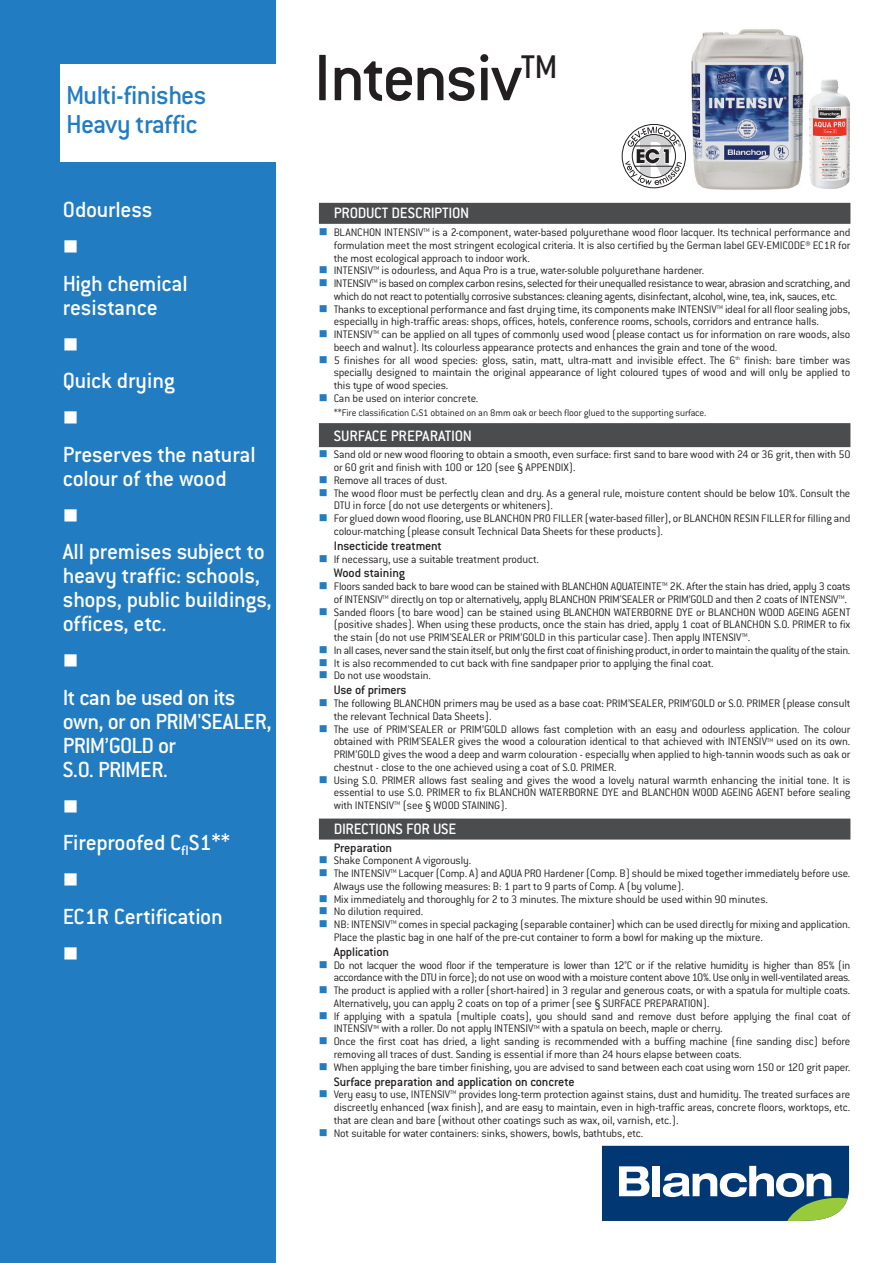
<style>
.page{position:relative;width:893px;height:1263px;background:#fff}
.page>*{position:absolute;margin:0;border:0;box-sizing:border-box;transform-origin:0 0}
.t1{font:500 72px "Conduit ITC";letter-spacing:-.03em;color:#231f20}
.t2{font:500 28.5px/28.5px "Conduit ITC";letter-spacing:-.025em;color:#227cc1}
.t3{font:500 24px/24px "Conduit ITC";letter-spacing:-.015em;color:#fff}
.t4{font:500 16.5px "Conduit ITC";letter-spacing:-.015em;color:#fff}
.t5{font:500 13.5px "Conduit ITC";letter-spacing:-.015em;color:#231f20}
.t6{font:300 12px/12.8px "Conduit ITC";letter-spacing:-.015em;color:#231f20}
.t7{font:300 10.5px "Conduit ITC";letter-spacing:-.015em;color:#231f20}
.s1{font-size:5.25px}
</style>
<div class="page">
<div style="left:0;top:0;width:276px;height:1263px;background:#227cc1"></div>
<svg style="left:602px;top:1146px;width:247px;height:75px"></svg>
<div style="left:319px;top:203px;width:531px;height:21px;background:#4b4c4d"></div>
<div style="left:319px;top:423px;width:531px;height:24px;background:#4b4c4d"></div>
<div style="left:319px;top:818px;width:531px;height:21px;background:#4b4c4d"></div>
<img style="left:691px;top:29px;width:113px;height:161px">
<img style="left:809px;top:80px;width:41px;height:109px">
<svg style="left:622px;top:124px;width:64px;height:64px"></svg>
<div style="left:61px;top:64px;width:220px;height:98px;background:#fff"></div>
<h2 class="t2" style="left:66px;top:84px;width:141px">Multi-finishes<br>Heavy traffic</h2>
<h3 class="t3" style="left:63px;top:200px;width:91px">Odourless</h3>
<h3 class="t3" style="left:63px;top:274px;width:127px">High chemical resistance</h3>
<h3 class="t3" style="left:63px;top:371px;width:113px">Quick drying</h3>
<h3 class="t3" style="left:63px;top:445px;width:195px">Preserves the natural colour of the wood</h3>
<h3 class="t3" style="left:63px;top:543px;width:211px">All premises subject to heavy traffic: schools, shops, public buildings, offices, etc.</h3>
<h3 class="t3" style="left:63px;top:688px;width:210px">It can be used on its own, or on PRIM'SEALER,<br>PRIM’GOLD or<br>S.O. PRIMER.</h3>
<h3 class="t3" style="left:63px;top:834px;width:169px">Fireproofed C<sub>fl</sub>S1**</h3>
<h3 class="t3" style="left:63px;top:907px;width:161px">EC1R Certification</h3>
<h1 class="t1" style="left:314px;top:55px;width:245px">Intensiv<sup>TM</sup></h1>
<h3 class="t4" style="left:334px;top:208px;width:137px">PRODUCT DESCRIPTION</h3>
<p class="t6" style="left:334px;top:227px;width:518px">BLANCHON INTENSIV<sup>TM</sup> is a 2-component, water-based polyurethane wood floor lacquer. Its technical performance and formulation meet the most stringent ecological criteria. It is also certified by the German label GEV-EMICODE® EC1R for the most ecological approach to indoor work.<br>INTENSIV<sup>TM</sup> is odourless, and Aqua Pro is a true, water-soluble polyurethane hardener.<br>INTENSIV<sup>TM</sup> is based on complex carbon resins, selected fortheir unequalled resistance to wear, abrasion and scratching, and which do not react to potentially corrosive substances: cleaning agents, disinfectant, alcohol, wine, tea, ink, sauces, etc.<br>Thanks to exceptional performance and fast drying time, its components make INTENSIV<sup>TM</sup> ideal for all floor sealing jobs, especially in high-traffic areas: shops, offices, hotels, conference rooms, schools, corridors and entrance halls.<br>INTENSIV<sup>TM</sup> can be applied on all types of commonly used wood (please contact us for information on rare woods, also beech and walnut). Its colourless appearance protects and enhances the grain and tone of the wood.<br>5 finishes for all wood species: gloss, satin, matt, ultra-matt and invisible effect. The 6<sup>th</sup> finish: bare timber was specially designed to maintain the original appearance of light coloured types of wood and will only be applied to this type of wood species.<br>Can be used on interior concrete.</p>
<p class="t7" style="left:334px;top:409px;width:374px">**Fire classification C<span class="s1">fl</span>S1 obtained on an 8mm oak or beech floor glued to the supporting surface.</p>
<h3 class="t4" style="left:334px;top:430px;width:140px">SURFACE PREPARATION</h3>
<p class="t6" style="left:334px;top:450px;width:518px">Sand old or new wood flooring to obtain a smooth, even surface: first sand to bare wood with 24 or 36 grit, then with 50 or 60 grit and finish with 100 or 120 (see § APPENDIX).<br>Remove all traces of dust.<br>The wood floor must be perfectly clean and dry. As a general rule, moisture content should be below 10%. Consult the DTU in force (do not use detergents or whiteners).<br>For glued down wood flooring, use BLANCHON PRO FILLER (water-based filler), or BLANCHON RESIN FILLER for filling and colour-matching (please consult Technical Data Sheets for these products).</p>
<p class="t5" style="left:334px;top:541px;width:110px">Insecticide treatment</p>
<p class="t6" style="left:334px;top:554px;width:207px">If necessary, use a suitable treatment product.</p>
<p class="t5" style="left:334px;top:569px;width:73px">Wood staining</p>
<p class="t6" style="left:334px;top:581px;width:518px">Floors sanded back to bare wood can be stained with BLANCHON AQUATEINTE<sup>TM</sup> 2K. After the stain has dried, apply 3 coats of INTENSIV<sup>TM</sup> directly on top or alternatively, apply BLANCHON PRIM'SEALER or PRIM’GOLD and then 2 coats of INTENSIV<sup>TM</sup>.<br>Sanded floors (to bare wood) can be stained using BLANCHON WATERBORNE DYE or BLANCHON WOOD AGEING AGENT (positive shades). When using these products, once the stain has dried, apply 1 coat of BLANCHON S.O. PRIMER to fix the stain (do not use PRIM'SEALER or PRIM’GOLD in this particular case). Then apply INTENSIV<sup>TM</sup>.<br>In all cases, never sand the stain itself, but only the first coat offinishing product, in ordertomaintainthe quality ofthe stain.<br>It is also recommended to cut back with fine sandpaper prior to applying the final coat.<br>Do not use woodstain.</p>
<p class="t5" style="left:334px;top:686px;width:74px">Use of primers</p>
<p class="t6" style="left:334px;top:698px;width:518px">The following BLANCHON primers may be used as a base coat: PRIM’SEALER, PRIM’GOLD or S.O. PRIMER (please consult the relevant Technical Data Sheets).<br>The use of PRIM’SEALER or PRIM’GOLD allows fast completion with an easy and odourless application. The colour obtained with PRIM'SEALER gives the wood a colouration identical to that achieved with INTENSIV<sup>TM</sup> used on its own.<br>PRIM’GOLD gives the wood a deep and warm colouration - especially when applied to high-tannin woods such as oak or chestnut - close to the one achieved using a coat of S.O. PRIMER.<br>Using S.O. PRIMER allows fast sealing and gives the wood a lovely natural warmth enhancing the initial tone. It is essential to use S.O. PRIMER to fix BLANCHON WATERBORNE DYE and BLANCHON WOOD AGEING AGENT before sealing with INTENSIV<sup>TM</sup> (see § WOOD STAINING).</p>
<h3 class="t4" style="left:334px;top:824px;width:124px">DIRECTIONS FOR USE</h3>
<p class="t5" style="left:334px;top:843px;width:60px">Preparation</p>
<p class="t6" style="left:334px;top:856px;width:518px">Shake Component A vigorously.<br>The INTENSIV<sup>TM</sup> Lacquer (Comp. A) and AQUA PRO Hardener (Comp. B) should be mixed together immediately before use.<br>Always use the following measures: B: 1 part to 9 parts of Comp. A (by volume).<br>Mix immediately and thoroughly for 2 to 3 minutes. The mixture should be used within 90 minutes.<br>No dilution required.<br>NB: INTENSIV<sup>TM</sup> comes in special packaging (separable container) which can be used directly for mixing and application.<br>Place the plastic bag in one half of the pre-cut container to form a bowl for making up the mixture.</p>
<p class="t5" style="left:334px;top:947px;width:57px">Application</p>
<p class="t6" style="left:334px;top:960px;width:518px">Do not lacquer the wood floor if the temperature is lower than 12°C or if the relative humidity is higher than 85% (in accordance with the DTU in force); do not use on wood with a moisture content above 10%. Use only in well-ventilated areas.<br>The product is applied with a roller (short-haired) in 3 regular and generous coats, or with a spatula for multiple coats.<br>Alternatively, you can apply 2 coats on top of a primer (see § SURFACE PREPARATION).<br>If applying with a spatula (multiple coats), you should sand and remove dust before applying the final coat of INTENSIV<sup>TM</sup> with a roller. Do not apply INTENSIV<sup>TM</sup> with a spatula on beech, maple or cherry.<br>Once the first coat has dried, a light sanding is recommended with a buffing machine (fine sanding disc) before removing all traces of dust. Sanding is essential if more than 24 hours elapse between coats.<br>When applying the bare timber finishing, you are advised to sand between each coat using worn 150 or 120 grit paper.</p>
<p class="t5" style="left:334px;top:1077px;width:242px">Surface preparation and application on concrete</p>
<p class="t6" style="left:334px;top:1089px;width:518px">Very easy to use, INTENSIV<sup>TM</sup> provides long-term protection against stains, dust and humidity. The treated surfaces are discreetly enhanced (wax finish), and are easy to maintain, even in high-traffic areas, concrete floors, worktops, etc. that are clean and bare (without other coatings such as wax, oil, varnish, etc.).<br>Not suitable for water containers: sinks, showers, bowls, bathtubs, etc.</p>
</div>
